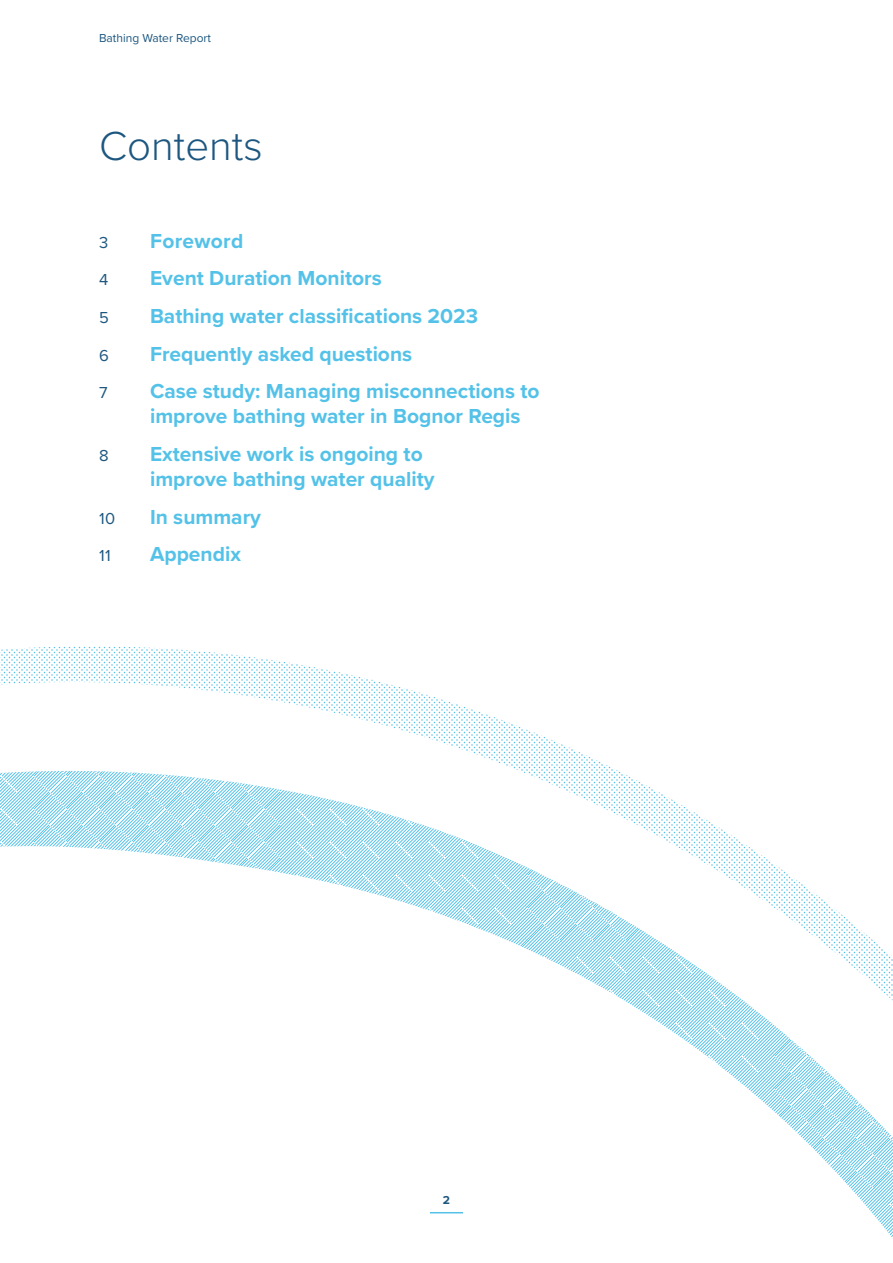
<style>
.page{position:relative;width:893px;height:1263px;background:#fff}
.page>*{position:absolute;margin:0;border:0;box-sizing:border-box;transform-origin:0 0}
.t1{font:300 42px "Proxima Nova";color:#1d5780}
.t2{font:700 21px/25.2px "Proxima Nova";color:#54c2e8}
.t3{font:16.5px "Proxima Nova";color:#1d5780}
.t4{font:12px "Proxima Nova";color:#1d5780}
.t5{font:700 12px "Proxima Nova";color:#1d5780}
</style>
<div class="page">
<svg style="left:0;top:646px;width:535px;height:87px"></svg>
<svg style="left:0;top:733px;width:893px;height:506px"></svg>
<p class="t4" style="left:99px;top:30px;width:114px">Bathing Water Report</p>
<h1 class="t1" style="left:99px;top:115px;width:165px">Contents</h1>
<p class="t3" style="left:99px;top:230px;width:11px">3</p>
<p class="t2" style="left:150px;top:228px;width:95px">Foreword</p>
<p class="t3" style="left:99px;top:267px;width:11px">4</p>
<p class="t2" style="left:150px;top:265px;width:233px">Event Duration Monitors</p>
<p class="t3" style="left:99px;top:305px;width:11px">5</p>
<p class="t2" style="left:150px;top:303px;width:330px">Bathing water classifications 2023</p>
<p class="t3" style="left:99px;top:343px;width:11px">6</p>
<p class="t2" style="left:150px;top:340px;width:264px">Frequently asked questions</p>
<p class="t3" style="left:99px;top:380px;width:10px">7</p>
<p class="t2" style="left:150px;top:378px;width:391px">Case study: Managing misconnections to improve bathing water in Bognor Regis</p>
<p class="t3" style="left:99px;top:443px;width:11px">8</p>
<p class="t2" style="left:150px;top:441px;width:286px">Extensive work is ongoing to improve bathing water quality</p>
<p class="t3" style="left:99px;top:506px;width:18px">10</p>
<p class="t2" style="left:150px;top:504px;width:112px">In summary</p>
<p class="t3" style="left:99px;top:544px;width:13px">11</p>
<p class="t2" style="left:150px;top:541px;width:92px">Appendix</p>
<p class="t5" style="left:443px;top:1191px;width:9px">2</p>
</div>
